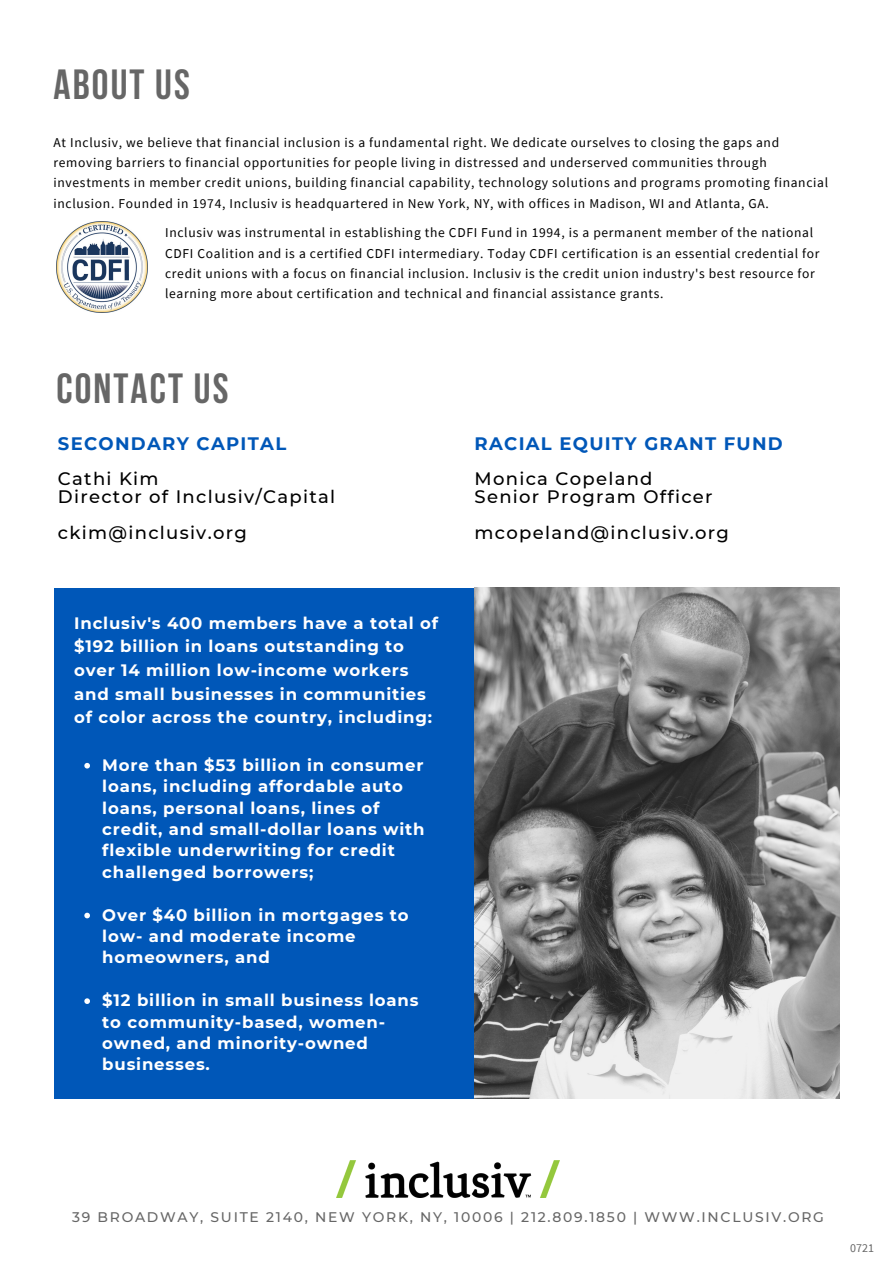
<style>
.page{position:relative;width:894px;height:1264px;background:#fff}
.page>*{position:absolute;margin:0;border:0;box-sizing:border-box;transform-origin:0 0}
.t1{font:700 42px "Bebas Neue";letter-spacing:.05em;color:#666}
.t2{font:500 18px "Montserrat";letter-spacing:.07em;color:#000}
.t3{font:700 18px "Montserrat";letter-spacing:.07em;color:#0057b8}
.t4{font:700 16.5px/21.5px "Montserrat";letter-spacing:.05em;color:#fff}
.t5{font:500 13.95px "Montserrat";letter-spacing:.125em;color:#666}
.t6{font:13.5px/20.2px "Source Sans Pro";letter-spacing:.05em;color:#000}
.t7{font:12px "Source Sans Pro";color:#666}
</style>
<div class="page">
<img style="left:56px;top:221px;width:92px;height:91px">
<img style="left:336px;top:1160px;width:223px;height:37px">
<div style="left:55px;top:588px;width:782px;height:513px;background:#0057b8"></div>
<img style="left:474px;top:588px;width:365px;height:511px">
<div style="left:52px;top:1099px;width:792px;height:37px;background:#fff"></div>
<svg style="left:84px;top:763px;width:6px;height:5px"></svg>
<svg style="left:84px;top:912px;width:6px;height:6px"></svg>
<svg style="left:84px;top:998px;width:6px;height:5px"></svg>
<p class="t1" style="left:54px;top:68px;width:138px">ABOUT US</p>
<p class="t6" style="left:54px;top:132px;width:775px">At Inclusiv, we believe that financial inclusion is a fundamental right. We dedicate ourselves to closing the gaps and removing barriers to financial opportunities for people living in distressed and underserved communities through investments in member credit unions, building financial capability, technology solutions and programs promoting financial inclusion. Founded in 1974, Inclusiv is headquartered in New York, NY, with offices in Madison, WI and Atlanta, GA.</p>
<p class="t6" style="left:165px;top:222px;width:655px">Inclusiv was instrumental in establishing the CDFI Fund in 1994, is a permanent member of the national CDFI Coalition and is a certified CDFI intermediary. Today CDFI certification is an essential credential for credit unions with a focus on financial inclusion. Inclusiv is the credit union industry's best resource for learning more about certification and technical and financial assistance grants.</p>
<p class="t1" style="left:56px;top:371px;width:173px">CONTACT US</p>
<p class="t3" style="left:58px;top:432px;width:230px">SECONDARY CAPITAL</p>
<p class="t2" style="left:58px;top:467px;width:102px">Cathi Kim</p>
<p class="t2" style="left:58px;top:485px;width:279px">Director of Inclusiv/Capital</p>
<p class="t2" style="left:58px;top:521px;width:190px">ckim@inclusiv.org</p>
<p class="t4" style="left:74px;top:611px;width:365px;line-height:23.7px">Inclusiv's 400 members have a total of $192 billion in loans outstanding to over 14 million low-income workers and small businesses in communities of color across the country, including:</p>
<p class="t4" style="left:102px;top:754px;width:324px">More than $53 billion in consumer loans, including affordable auto loans, personal loans, lines of credit, and small-dollar loans with flexible underwriting for credit challenged borrowers;</p>
<p class="t4" style="left:102px;top:904px;width:308px">Over $40 billion in mortgages to low- and moderate income homeowners, and</p>
<p class="t4" style="left:102px;top:989px;width:318px">$12 billion in small business loans to community-based, women&shy;owned, and minority-owned businesses.</p>
<p class="t3" style="left:474px;top:432px;width:310px">RACIAL EQUITY GRANT FUND</p>
<p class="t2" style="left:474px;top:467px;width:179px">Monica Copeland</p>
<p class="t2" style="left:474px;top:485px;width:239px">Senior Program Officer</p>
<p class="t2" style="left:474px;top:521px;width:256px">mcopeland@inclusiv.org</p>
<p class="t5" style="left:72px;top:1208px;width:753px">39 BROADWAY, SUITE 2140, NEW YORK, NY, 10006 | 212.809.1850 | WWW.INCLUSIV.ORG</p>
<p class="t7" style="left:849px;top:1239px;width:25px">0721</p>
</div>
